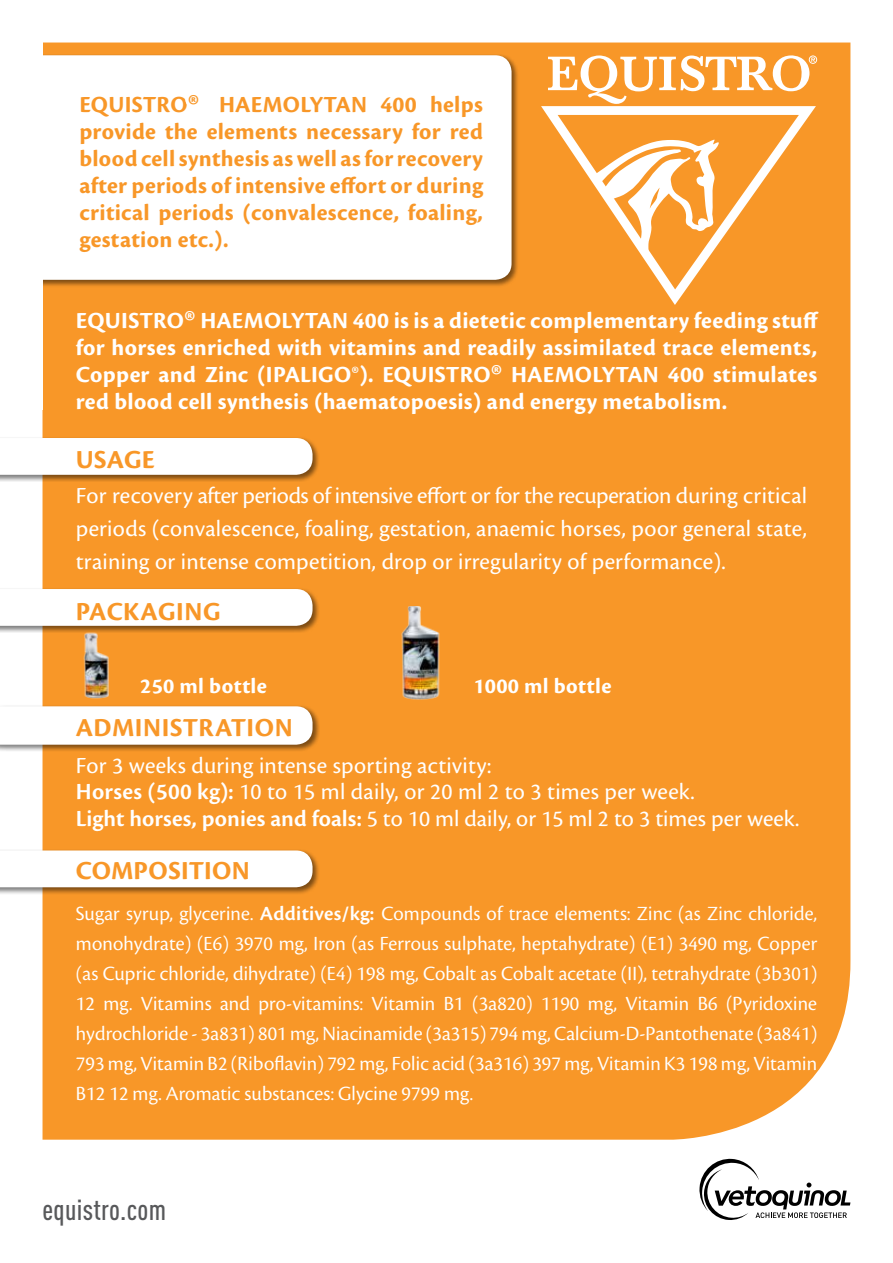
<style>
.page{position:relative;width:893px;height:1263px;background:#fff}
.page>*{position:absolute;margin:0;border:0;box-sizing:border-box;transform-origin:0 0}
.t1{font:500 condensed 28.95px "DINOT";letter-spacing:.01em;color:#58595b}
.t2{font:700 27px "Cronos Pro";letter-spacing:.015em;color:#f89728}
.t3{font:24px/33px "Cronos Pro";letter-spacing:.01em;color:#fff;text-align:justify}
.t4{font:700 24px/27px "Cronos Pro";letter-spacing:.01em;color:#fff;text-align:justify}
.t5{font:700 24px/27px "Cronos Pro";letter-spacing:.015em;color:#f89728;text-align:justify}
.t6{font:700 22.5px "Cronos Pro";letter-spacing:.01em;color:#fff}
.t7{font:21px/30px "Cronos Pro Disp";letter-spacing:.01em;color:#fff;text-align:justify}
.s1{font-size:36px}
.s2{font-weight:600}
.s3{font-family:"Cronos Pro";font-weight:600}
</style>
<div class="page">
<div style="left:43px;top:43px;width:807px;height:1097px;background:#f89728"></div>
<svg style="left:699px;top:1158px;width:151px;height:62px"></svg>
<div style="left:0;top:436px;width:320px;height:46px;background:#000;opacity:.5"></div>
<svg style="left:0;top:438px;width:313px;height:37px"></svg>
<div style="left:0;top:54px;width:519px;height:233px;background:#000;opacity:.5"></div>
<svg style="left:43px;top:55px;width:469px;height:225px"></svg>
<div style="left:0;top:587px;width:320px;height:46px;background:#000;opacity:.5"></div>
<div style="left:0;top:705px;width:320px;height:47px;background:#000;opacity:.5"></div>
<svg style="left:0;top:706px;width:313px;height:39px"></svg>
<div style="left:0;top:849px;width:320px;height:46px;background:#000;opacity:.5"></div>
<svg style="left:0;top:850px;width:313px;height:37px"></svg>
<div style="left:0;top:19px;width:43px;height:391px;background:#fff"></div>
<svg style="left:541px;top:106px;width:275px;height:199px;background:#f8a443"></svg>
<svg style="left:592px;top:138px;width:128px;height:123px"></svg>
<svg style="left:548px;top:55px;width:269px;height:49px"></svg>
<svg style="left:0;top:589px;width:313px;height:37px"></svg>
<svg style="left:71px;top:88px;width:134px;height:37px"></svg>
<img style="left:68px;top:626px;width:53px;height:84px">
<img style="left:385px;top:607px;width:72px;height:107px">
<p class="t5" style="left:79px;top:91px;width:405px">EQUISTRO<span class="s1">®</span> HAEMOLYTAN 400 helps provide the elements necessary for red blood cell synthesis as well as for recovery after periods of intensive effort or during critical periods (convalescence, foaling, gestation etc.).</p>
<p class="t4" style="left:76px;top:308px;width:744px">EQUISTRO<span class="s1">®</span> HAEMOLYTAN 400 is is a dietetic complementary feeding stuff for horses enriched with vitamins and readily assimilated trace elements, Copper and Zinc (IPALIGO®). EQUISTRO<span class="s1">®</span> HAEMOLYTAN 400 stimulates red blood cell synthesis (haematopoesis) and energy metabolism.</p>
<p class="t2" style="left:76px;top:444px;width:81px">USAGE</p>
<p class="t3" style="left:76px;top:479px;width:733px">For recovery after periods of intensive effort or for the recuperation during critical periods (convalescence, foaling, gestation, anaemic horses, poor general state, training or intense competition, drop or irregularity of performance).</p>
<p class="t2" style="left:76px;top:596px;width:146px">PACKAGING</p>
<p class="t6" style="left:140px;top:673px;width:128px">250 ml bottle</p>
<p class="t6" style="left:473px;top:673px;width:140px">1000 ml bottle</p>
<p class="t2" style="left:76px;top:712px;width:218px">ADMINISTRATION</p>
<p class="t3" style="left:76px;top:753px;width:725px;line-height:26.1px;text-align:left">For 3 weeks during intense sporting activity:<br><span class="s2">Horses (500 kg):</span> 10 to 15 ml daily, or 20 ml 2 to 3 times per week.<br><span class="s2">Light horses, ponies and foals:</span> 5 to 10 ml daily, or 15 ml 2 to 3 times per week.</p>
<p class="t2" style="left:76px;top:855px;width:175px">COMPOSITION</p>
<p class="t7" style="left:76px;top:898px;width:743px">Sugar syrup, glycerine. <span class="s3">Additives/kg:</span> Compounds of trace elements: Zinc (as Zinc chloride, monohydrate) (E6) 3970 mg, Iron (as Ferrous sulphate, heptahydrate) (E1) 3490 mg, Copper (as Cupric chloride, dihydrate) (E4) 198 mg, Cobalt as Cobalt acetate (II), tetrahydrate (3b301)<br>12 mg. Vitamins and pro-vitamins: Vitamin B1 (3a820) 1190 mg, Vitamin B6 (Pyridoxine hydrochloride - 3a831) 801 mg, Niacinamide (3a315) 794 mg, Calcium-D-Pantothenate (3a841)<br>793 mg, Vitamin B2 (Riboflavin) 792 mg, Folic acid (3a316) 397 mg, Vitamin K3 198 mg, Vitamin B12 12 mg. Aromatic substances: Glycine 9799 mg.</p>
<h1 class="t1" style="left:43px;top:1193px;width:125px">equistro.com</h1>
</div>
